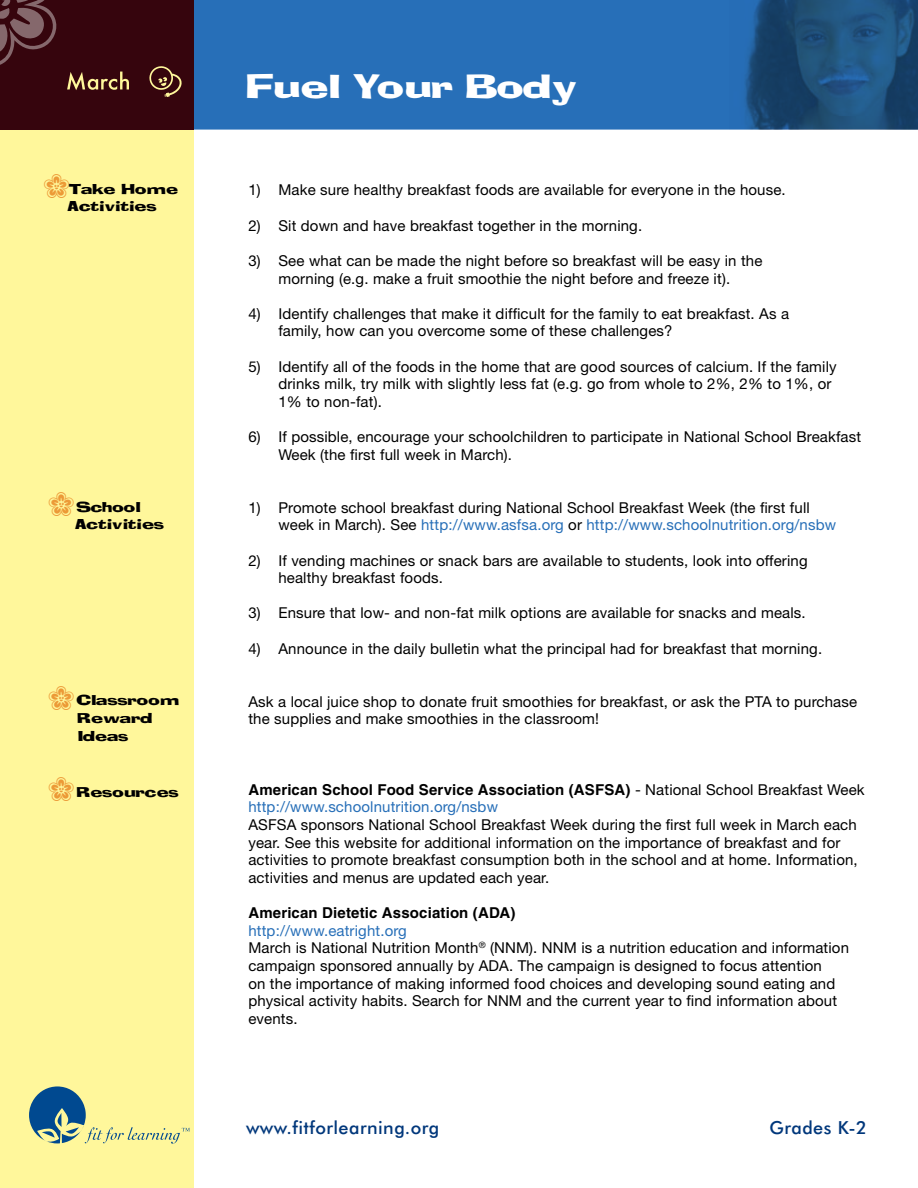
<style>
.page{position:relative;width:918px;height:1188px;background:#fff}
.page>*{position:absolute;margin:0;border:0;box-sizing:border-box;transform-origin:0 0}
.t1{font:31.5px "Blox Extended";color:#fff}
.t2{font:30px "The Kids";color:#ec9a37}
.t3{font:500 18px "Futura BT";letter-spacing:.025em;color:#00377b}
.t4{font:15px/17.7px "Helvetica Neue";letter-spacing:.01em;color:#000}
.t5{font:700 15px "Helvetica";letter-spacing:.01em;color:#000}
.t6{font:15px "Helvetica Neue";letter-spacing:.01em;color:#276fb8}
.t7{font:13.5px/17.7px "Blox Extended";letter-spacing:.01em;color:#000}
.s1{color:#276fb8}
.s2{font-family:"Helvetica Neue";font-weight:400}
</style>
<div class="page">
<div style="left:187px;top:0;width:731px;height:130px;background:#276fb8"></div>
<div style="left:0;top:128px;width:193px;height:1060px;background:#fff79b"></div>
<div style="left:0;top:0;width:193px;height:129px;background:#36050d"></div>
<svg style="left:0;top:0;width:56px;height:65px"></svg>
<svg style="left:67px;top:72px;width:62px;height:18px"></svg>
<svg style="left:149px;top:66px;width:33px;height:31px"></svg>
<img style="left:729px;top:0;width:189px;height:130px">
<svg style="left:29px;top:1086px;width:161px;height:58px"></svg>
<h2 class="t2" style="left:43px;top:170px;width:28px">‘</h2>
<p class="t7" style="left:67px;top:181px;width:112px">Take Home<br>Activities</p>
<h2 class="t2" style="left:48px;top:488px;width:28px">‘</h2>
<p class="t7" style="left:75px;top:499px;width:91px">School<br>Activities</p>
<h2 class="t2" style="left:48px;top:682px;width:28px">‘</h2>
<p class="t7" style="left:77px;top:693px;width:104px">Classroom<br>Reward<br>Ideas</p>
<h2 class="t2" style="left:48px;top:773px;width:28px">‘</h2>
<p class="t7" style="left:77px;top:784px;width:103px">Resources</p>
<h1 class="t1" style="left:248px;top:66px;width:331px">Fuel Your Body</h1>
<p class="t4" style="left:248px;top:181px;width:539px">1) Make sure healthy breakfast foods are available for everyone in the house.</p>
<p class="t4" style="left:248px;top:216px;width:395px">2) Sit down and have breakfast together in the morning.</p>
<p class="t4" style="left:248px;top:252px;width:516px;text-align:center">3) See what can be made the night before so breakfast will be easy in the morning (e.g. make a fruit smoothie the night before and freeze it).</p>
<p class="t4" style="left:278px;top:304px;width:512px;text-indent:-30px">4) Identify challenges that make it difficult for the family to eat breakfast. As a family, how can you overcome some of these challenges?</p>
<p class="t4" style="left:278px;top:357px;width:560px;text-indent:-30px">5) Identify all of the foods in the home that are good sources of calcium. If the family drinks milk, try milk with slightly less fat (e.g. go from whole to 2%, 2% to 1%, or<br>1% to non-fat).</p>
<p class="t4" style="left:278px;top:428px;width:584px;text-indent:-30px">6) If possible, encourage your schoolchildren to participate in National School Breakfast<br>Week (the first full week in March).</p>
<p class="t4" style="left:278px;top:498px;width:559px;text-indent:-30px">1) Promote school breakfast during National School Breakfast Week (the first full week in March). See <span class="s1">http://www.asfsa.org</span> or <span class="s1">http://www.schoolnutrition.org/nsbw</span></p>
<p class="t4" style="left:278px;top:551px;width:531px;text-indent:-30px">2) If vending machines or snack bars are available to students, look into offering healthy breakfast foods.</p>
<p class="t4" style="left:248px;top:604px;width:559px">3) Ensure that low- and non-fat milk options are available for snacks and meals.</p>
<p class="t4" style="left:248px;top:639px;width:575px">4) Announce in the daily bulletin what the principal had for breakfast that morning.</p>
<p class="t4" style="left:248px;top:692px;width:610px">Ask a local juice shop to donate fruit smoothies for breakfast, or ask the PTA to purchase the supplies and make smoothies in the classroom!</p>
<p class="t5" style="left:248px;top:780px;width:618px">American School Food Service Association (ASFSA) <span class="s2">- National School Breakfast Week</span></p>
<p class="t6" style="left:248px;top:798px;width:251px">http://www.schoolnutrition.org/nsbw</p>
<p class="t4" style="left:248px;top:816px;width:611px">ASFSA sponsors National School Breakfast Week during the first full week in March each year. See this website for additional information on the importance of breakfast and for activities to promote breakfast consumption both in the school and at home. Information, activities and menus are updated each year.</p>
<p class="t5" style="left:248px;top:904px;width:269px">American Dietetic Association (ADA)</p>
<p class="t4" style="left:248px;top:921px;width:602px"><span class="s1">http://www.eatright.org<br></span>March is National Nutrition Month<sup>®</sup> (NNM). NNM is a nutrition education and information campaign sponsored annually by ADA. The campaign is designed to focus attention<br>on the importance of making informed food choices and developing sound eating and physical activity habits. Search for NNM and the current year to find information about events.</p>
<p class="t3" style="left:246px;top:1117px;width:195px">www.fitforlearning.org</p>
<p class="t3" style="left:770px;top:1117px;width:99px">Grades K-2</p>
</div>
